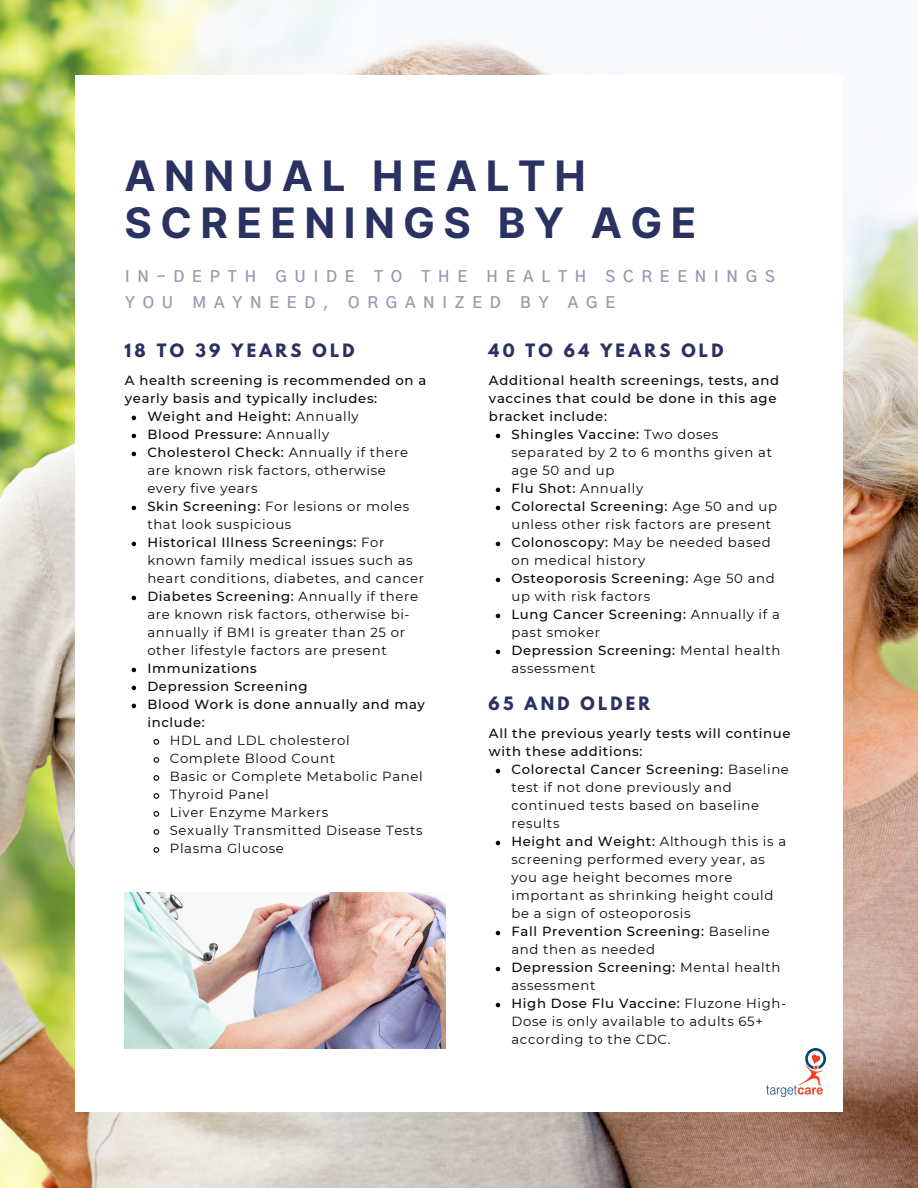
<style>
.page{position:relative;width:918px;height:1188px;background:#fff}
.page>*{position:absolute;margin:0;border:0;box-sizing:border-box;transform-origin:0 0}
.t1{font:700 42px/47.2px "Inter";letter-spacing:.2em;color:#2a3262}
.t2{font:700 16.35px "League Spartan";letter-spacing:.2em;color:#2a3262}
.t3{font:600 15.6px/25.8px "Gothic A1";letter-spacing:.5em;color:#2a3262}
.t4{font:13.2px/18px "Montserrat";letter-spacing:.05em;color:#070707}
.t5{font:500 13.2px/18px "Montserrat";letter-spacing:.05em;color:#070707}
.s1{font-weight:400}
.s2{font-weight:500}
</style>
<div class="page">
<img style="left:0;top:0;width:918px;height:1188px">
<div style="left:76px;top:76px;width:766px;height:1036px;background:#fff"></div>
<svg style="left:132px;top:416px;width:4px;height:4px"></svg>
<svg style="left:132px;top:434px;width:4px;height:4px"></svg>
<svg style="left:132px;top:452px;width:4px;height:4px"></svg>
<svg style="left:132px;top:506px;width:4px;height:4px"></svg>
<svg style="left:132px;top:542px;width:4px;height:4px"></svg>
<svg style="left:132px;top:596px;width:4px;height:4px"></svg>
<svg style="left:132px;top:668px;width:4px;height:4px"></svg>
<svg style="left:132px;top:686px;width:4px;height:4px"></svg>
<svg style="left:132px;top:704px;width:4px;height:4px"></svg>
<svg style="left:153px;top:739px;width:7px;height:6px"></svg>
<svg style="left:153px;top:757px;width:7px;height:6px"></svg>
<svg style="left:153px;top:775px;width:7px;height:6px"></svg>
<svg style="left:153px;top:793px;width:7px;height:6px"></svg>
<svg style="left:153px;top:811px;width:7px;height:6px"></svg>
<svg style="left:153px;top:829px;width:7px;height:6px"></svg>
<svg style="left:153px;top:847px;width:7px;height:6px"></svg>
<svg style="left:496px;top:434px;width:4px;height:4px"></svg>
<svg style="left:496px;top:488px;width:4px;height:4px"></svg>
<svg style="left:496px;top:506px;width:4px;height:4px"></svg>
<svg style="left:496px;top:542px;width:4px;height:4px"></svg>
<svg style="left:496px;top:578px;width:4px;height:4px"></svg>
<svg style="left:496px;top:614px;width:4px;height:4px"></svg>
<svg style="left:496px;top:650px;width:4px;height:4px"></svg>
<svg style="left:496px;top:769px;width:4px;height:4px"></svg>
<svg style="left:496px;top:841px;width:4px;height:4px"></svg>
<svg style="left:496px;top:931px;width:4px;height:4px"></svg>
<svg style="left:496px;top:967px;width:4px;height:4px"></svg>
<svg style="left:496px;top:1003px;width:4px;height:4px"></svg>
<img style="left:124px;top:893px;width:321px;height:155px">
<img style="left:766px;top:1048px;width:60px;height:49px">
<p class="t1" style="left:124px;top:152px;width:574px">ANNUAL HEALTH<br>SCREENINGS BY AGE</p>
<p class="t3" style="left:125px;top:264px;width:651px">IN-DEPTH GUIDE TO THE HEALTH SCREENINGS<br>YOU MAYNEED, ORGANIZED BY AGE</p>
<p class="t2" style="left:124px;top:342px;width:232px">18 TO 39 YEARS OLD</p>
<p class="t5" style="left:125px;top:372px;width:303px">A health screening is recommended on a yearly basis and typically includes:</p>
<p class="t5" style="left:147px;top:408px;width:213px">Weight and Height: <span class="s1">Annually</span></p>
<p class="t5" style="left:147px;top:426px;width:183px">Blood Pressure: <span class="s1">Annually</span></p>
<p class="t4" style="left:147px;top:444px;width:262px"><span class="s2">Cholesterol Check:</span> Annually if there are known risk factors, otherwise every five years</p>
<p class="t4" style="left:147px;top:498px;width:263px"><span class="s2">Skin Screening:</span> For lesions or moles that look suspicious</p>
<p class="t4" style="left:147px;top:534px;width:278px"><span class="s2">Historical Illness Screenings:</span> For known family medical issues such as heart conditions, diabetes, and cancer</p>
<p class="t4" style="left:147px;top:588px;width:272px"><span class="s2">Diabetes Screening:</span> Annually if there are known risk factors, otherwise bi&shy;annually if BMI is greater than 25 or other lifestyle factors are present</p>
<p class="t5" style="left:147px;top:660px;width:111px">Immunizations</p>
<p class="t5" style="left:147px;top:678px;width:162px">Depression Screening</p>
<p class="t5" style="left:147px;top:696px;width:279px">Blood Work is done annually and may include:</p>
<p class="t4" style="left:170px;top:732px;width:181px">HDL and LDL cholesterol</p>
<p class="t4" style="left:170px;top:750px;width:167px">Complete Blood Count</p>
<p class="t4" style="left:170px;top:768px;width:254px">Basic or Complete Metabolic Panel</p>
<p class="t4" style="left:170px;top:786px;width:100px">Thyroid Panel</p>
<p class="t4" style="left:170px;top:804px;width:160px">Liver Enzyme Markers</p>
<p class="t4" style="left:170px;top:822px;width:254px">Sexually Transmitted Disease Tests</p>
<p class="t4" style="left:170px;top:840px;width:116px">Plasma Glucose</p>
<p class="t2" style="left:489px;top:342px;width:236px">40 TO 64 YEARS OLD</p>
<p class="t5" style="left:489px;top:372px;width:292px">Additional health screenings, tests, and vaccines that could be done in this age bracket include:</p>
<p class="t4" style="left:511px;top:426px;width:262px"><span class="s2">Shingles Vaccine:</span> Two doses separated by 2 to 6 months given at age 50 and up</p>
<p class="t5" style="left:511px;top:480px;width:133px">Flu Shot: <span class="s1">Annually</span></p>
<p class="t4" style="left:511px;top:498px;width:267px"><span class="s2">Colorectal Screening:</span> Age 50 and up unless other risk factors are present</p>
<p class="t4" style="left:511px;top:534px;width:261px"><span class="s2">Colonoscopy:</span> May be needed based on medical history</p>
<p class="t4" style="left:511px;top:570px;width:265px"><span class="s2">Osteoporosis Screening:</span> Age 50 and up with risk factors</p>
<p class="t4" style="left:511px;top:606px;width:270px"><span class="s2">Lung Cancer Screening:</span> Annually if a past smoker</p>
<p class="t4" style="left:511px;top:642px;width:270px"><span class="s2">Depression Screening:</span> Mental health assessment</p>
<p class="t2" style="left:489px;top:695px;width:163px">65 AND OLDER</p>
<p class="t5" style="left:489px;top:725px;width:303px">All the previous yearly tests will continue with these additions:</p>
<p class="t4" style="left:511px;top:761px;width:279px"><span class="s2">Colorectal Cancer Screening:</span> Baseline test if not done previously and continued tests based on baseline results</p>
<p class="t4" style="left:511px;top:833px;width:276px"><span class="s2">Height and Weight:</span> Although this is a screening performed every year, as you age height becomes more important as shrinking height could be a sign of osteoporosis</p>
<p class="t5" style="left:511px;top:923px;width:260px">Fall Prevention Screening: <span class="s1">Baseline and then as needed</span></p>
<p class="t4" style="left:511px;top:959px;width:270px"><span class="s2">Depression Screening:</span> Mental health assessment</p>
<p class="t4" style="left:511px;top:995px;width:276px"><span class="s2">High Dose Flu Vaccine:</span> Fluzone High-<br>Dose is only available to adults 65+ according to the CDC.</p>
</div>
